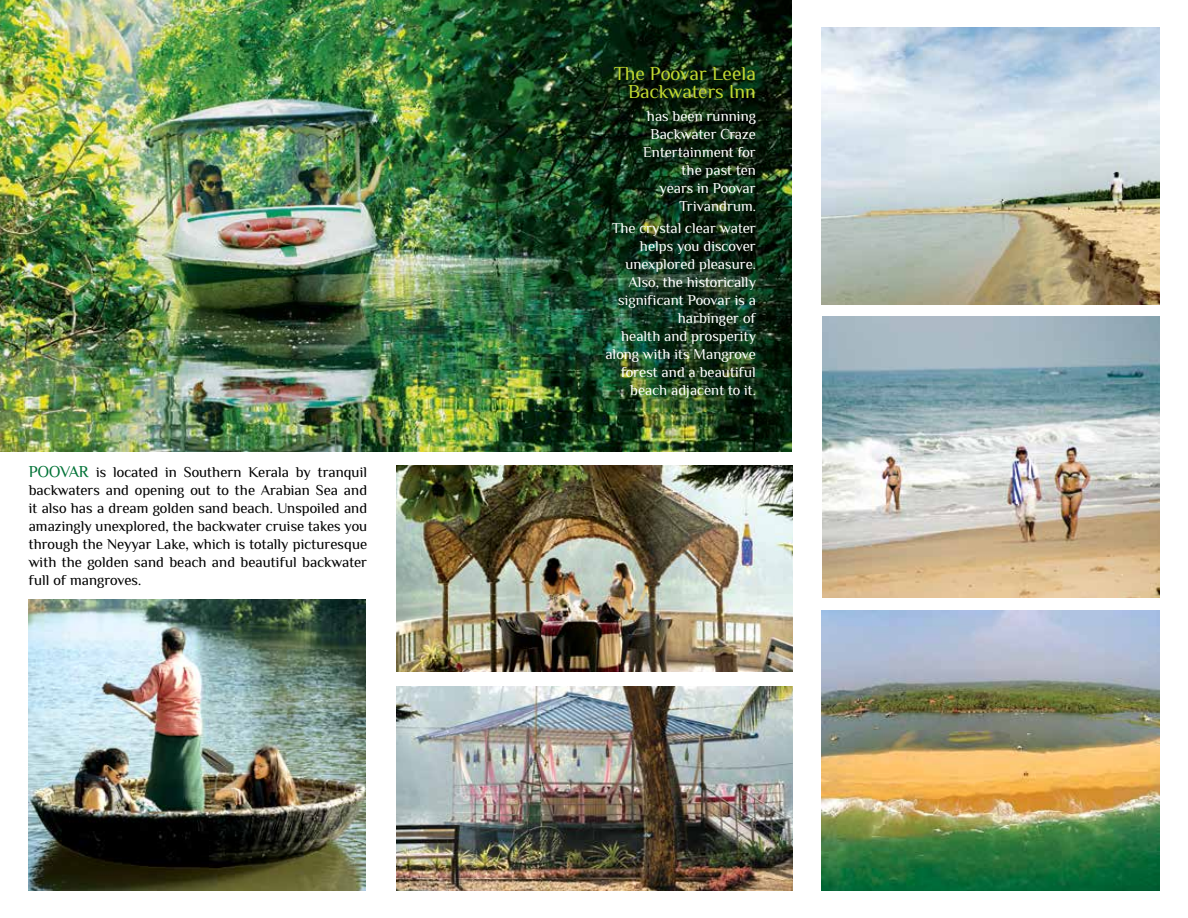
<style>
.page{position:relative;width:1188px;height:918px;background:#fff}
.page>*{position:absolute;margin:0;border:0;box-sizing:border-box;transform-origin:0 0}
.t1{font:19.8px/18px "Philosopher";color:#bfd730;text-align:right}
.t2{font:15px/18px "Philosopher";color:#000;text-align:justify}
.t3{font:15px/18px "Philosopher";color:#fff;text-align:right}
.s1{font-size:16.5px;color:#007236}
</style>
<div class="page">
<img style="left:29px;top:599px;width:337px;height:292px">
<img style="left:822px;top:317px;width:337px;height:280px">
<img style="left:396px;top:686px;width:396px;height:205px">
<img style="left:396px;top:466px;width:396px;height:206px">
<img style="left:821px;top:27px;width:339px;height:278px">
<img style="left:0;top:0;width:792px;height:451px">
<img style="left:609px;top:69px;width:165px;height:347px">
<img style="left:822px;top:611px;width:338px;height:280px">
<p class="t2" style="left:29px;top:463px;width:340px"><span class="s1">POOVAR</span> is located in Southern Kerala by tranquil backwaters and opening out to the Arabian Sea and it also has a dream golden sand beach. Unspoiled and amazingly unexplored, the backwater cruise takes you through the Neyyar Lake, which is totally picturesque with the golden sand beach and beautiful backwater full of mangroves.</p>
<h1 class="t1" style="left:614px;top:64px;width:143px">The Poovar Leela<br>Backwaters Inn</h1>
<p class="t3" style="left:643px;top:107px;width:114px">has been running<br>Backwater Craze<br>Entertainment for the past ten<br>years in Poovar<br>Trivandrum.</p>
<p class="t3" style="left:605px;top:219px;width:152px">The crystal clear water helps you discover unexplored pleasure.<br>Also, the historically significant Poovar is a harbinger of<br>health and prosperity along with its Mangrove forest and a beautiful beach adjacent to it.</p>
</div>
